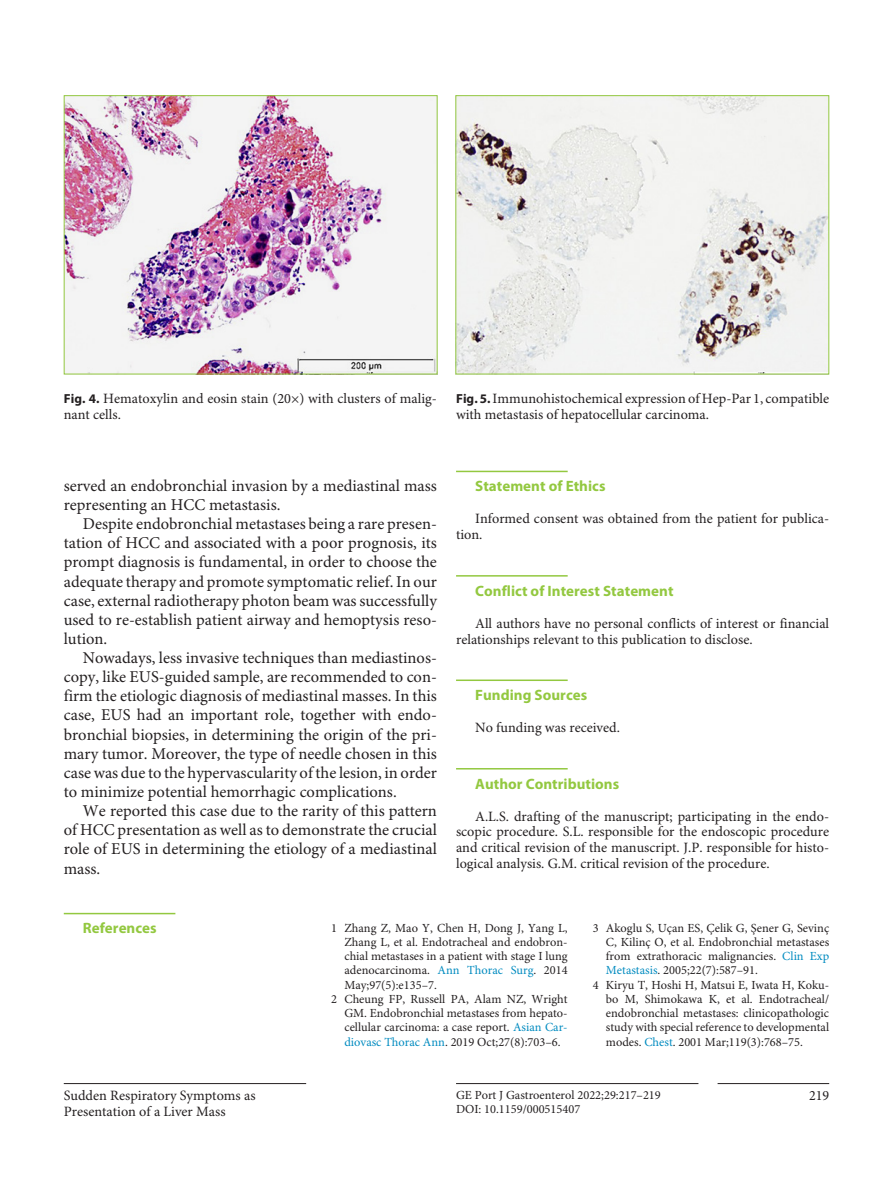
<style>
.page{position:relative;width:893px;height:1191px;background:#fff}
.page>*{position:absolute;margin:0;border:0;box-sizing:border-box;transform-origin:0 0}
.t1{font:16.5px/19px "Minion Pro";color:#231f20;text-align:justify}
.t2{font:700 15px "Myriad Pro";letter-spacing:.005em;color:#93c840}
.t3{font:14.25px/15.9px "Minion Pro";color:#231f20}
.t4{font:12.3px "Minion Pro";color:#231f20}
.s1{font-family:"Myriad Pro";font-weight:700;font-size:13.2px}
.s2{color:#008bc0}
</style>
<div class="page">
<hr style="left:718px;top:1083px;width:111px;height:1px;background:#231f20">
<hr style="left:456px;top:1083px;width:242px;height:1px;background:#231f20">
<hr style="left:64px;top:1083px;width:242px;height:1px;background:#231f20">
<hr style="left:456px;top:471px;width:112px;height:1px;background:#93c840">
<hr style="left:456px;top:575px;width:112px;height:1px;background:#93c840">
<hr style="left:456px;top:679px;width:112px;height:2px;background:#93c840">
<hr style="left:456px;top:768px;width:112px;height:1px;background:#93c840">
<img style="left:66px;top:97px;width:369px;height:275px">
<div style="left:64px;top:95px;width:373px;height:279px;border:1px solid #93c840"></div>
<img style="left:457px;top:97px;width:370px;height:275px">
<div style="left:455px;top:95px;width:374px;height:279px;border:1px solid #93c840"></div>
<hr style="left:64px;top:912px;width:111px;height:2px;background:#93c840">
<p class="t3" style="left:64px;top:391px;width:375px"><span class="s1">Fig. 4.</span> Hematoxylin and eosin stain (20×) with clusters of malig&shy;nant cells.</p>
<p class="t3" style="left:456px;top:391px;width:375px"><span class="s1">Fig. 5.</span> Immunohistochemical expression of Hep-Par 1, compatible with metastasis of hepatocellular carcinoma.</p>
<p class="t1" style="left:64px;top:477px;width:375px">served an endobronchial invasion by a mediastinal mass representing an HCC metastasis.</p>
<p class="t1" style="left:64px;top:515px;width:375px;text-indent:19px">Despite endobronchial metastases being a rare presen&shy;tation of HCC and associated with a poor prognosis, its prompt diagnosis is fundamental, in order to choose the adequate therapy and promote symptomatic relief. In our case, external radiotherapy photon beam was successfully used to re-establish patient airway and hemoptysis reso&shy;lution.</p>
<p class="t1" style="left:64px;top:649px;width:375px;text-indent:19px">Nowadays, less invasive techniques than mediastinos&shy;copy, like EUS-guided sample, are recommended to con&shy;firm the etiologic diagnosis of mediastinal masses. In this case, EUS had an important role, together with endo&shy;bronchial biopsies, in determining the origin of the pri&shy;mary tumor. Moreover, the type of needle chosen in this case was due to the hypervascularity of the lesion, in order to minimize potential hemorrhagic complications.</p>
<p class="t1" style="left:64px;top:802px;width:375px;text-indent:19px">We reported this case due to the rarity of this pattern of HCC presentation as well as to demonstrate the crucial role of EUS in determining the etiology of a mediastinal mass.</p>
<p class="t2" style="left:475px;top:478px;width:132px">Statement of Ethics</p>
<p class="t3" style="left:456px;top:511px;width:375px;text-indent:19px">Informed consent was obtained from the patient for publica&shy;tion.</p>
<p class="t2" style="left:475px;top:582px;width:200px">Conflict of Interest Statement</p>
<p class="t3" style="left:456px;top:615px;width:375px;text-indent:19px">All authors have no personal conflicts of interest or financial relationships relevant to this publication to disclose.</p>
<p class="t2" style="left:475px;top:686px;width:114px">Funding Sources</p>
<p class="t3" style="left:475px;top:720px;width:146px">No funding was received.</p>
<p class="t2" style="left:475px;top:775px;width:146px">Author Contributions</p>
<p class="t3" style="left:456px;top:808px;width:375px;text-align:justify;text-indent:19px">A.L.S. drafting of the manuscript; participating in the endo&shy;scopic procedure. S.L. responsible for the endoscopic procedure and critical revision of the manuscript. J.P. responsible for histo&shy;logical analysis. G.M. critical revision of the procedure.</p>
<p class="t2" style="left:83px;top:920px;width:75px">References</p>
<p class="t4" style="left:331px;top:920px;width:238px">1 Zhang Z, Mao Y, Chen H, Dong J, Yang L,</p>
<p class="t4" style="left:344px;top:934px;width:225px">Zhang L, et al. Endotracheal and endobron-</p>
<p class="t4" style="left:344px;top:948px;width:225px">chial metastases in a patient with stage I lung</p>
<p class="t4" style="left:344px;top:963px;width:225px">adenocarcinoma. <span class="s2">Ann Thorac Surg</span>. 2014</p>
<p class="t4" style="left:344px;top:977px;width:94px">May;97(5):e135–7.</p>
<p class="t4" style="left:331px;top:991px;width:238px">2 Cheung FP, Russell PA, Alam NZ, Wright</p>
<p class="t4" style="left:344px;top:1005px;width:225px">GM. Endobronchial metastases from hepato-</p>
<p class="t4" style="left:344px;top:1020px;width:225px">cellular carcinoma: a case report. <span class="s2">Asian Car-</span></p>
<p class="t4" style="left:344px;top:1034px;width:218px"><span class="s2">diovasc Thorac Ann</span>. 2019 Oct;27(8):703–6.</p>
<p class="t4" style="left:593px;top:920px;width:238px">3 Akoglu S, Uçan ES, Çelik G, Şener G, Sevinç</p>
<p class="t4" style="left:606px;top:934px;width:225px">C, Kilinç O, et al. Endobronchial metastases</p>
<p class="t4" style="left:606px;top:948px;width:225px">from extrathoracic malignancies. <span class="s2">Clin Exp</span></p>
<p class="t4" style="left:606px;top:963px;width:154px"><span class="s2">Metastasis</span>. 2005;22(7):587–91.</p>
<p class="t4" style="left:593px;top:977px;width:238px">4 Kiryu T, Hoshi H, Matsui E, Iwata H, Koku-</p>
<p class="t4" style="left:606px;top:991px;width:225px">bo M, Shimokawa K, et al. Endotracheal/</p>
<p class="t4" style="left:606px;top:1005px;width:225px">endobronchial metastases: clinicopathologic</p>
<p class="t4" style="left:606px;top:1020px;width:225px">study with special reference to developmental</p>
<p class="t4" style="left:606px;top:1034px;width:198px">modes. <span class="s2">Chest</span>. 2001 Mar;119(3):768–75.</p>
<p class="t3" style="left:64px;top:1088px;width:193px">Sudden Respiratory Symptoms as<br>Presentation of a Liver Mass</p>
<p class="t4" style="left:456px;top:1087px;width:206px">GE Port J Gastroenterol 2022;29:217–219</p>
<p class="t3" style="left:809px;top:1088px;width:22px">219</p>
<p class="t4" style="left:456px;top:1101px;width:126px">DOI: 10.1159/000515407</p>
</div>
